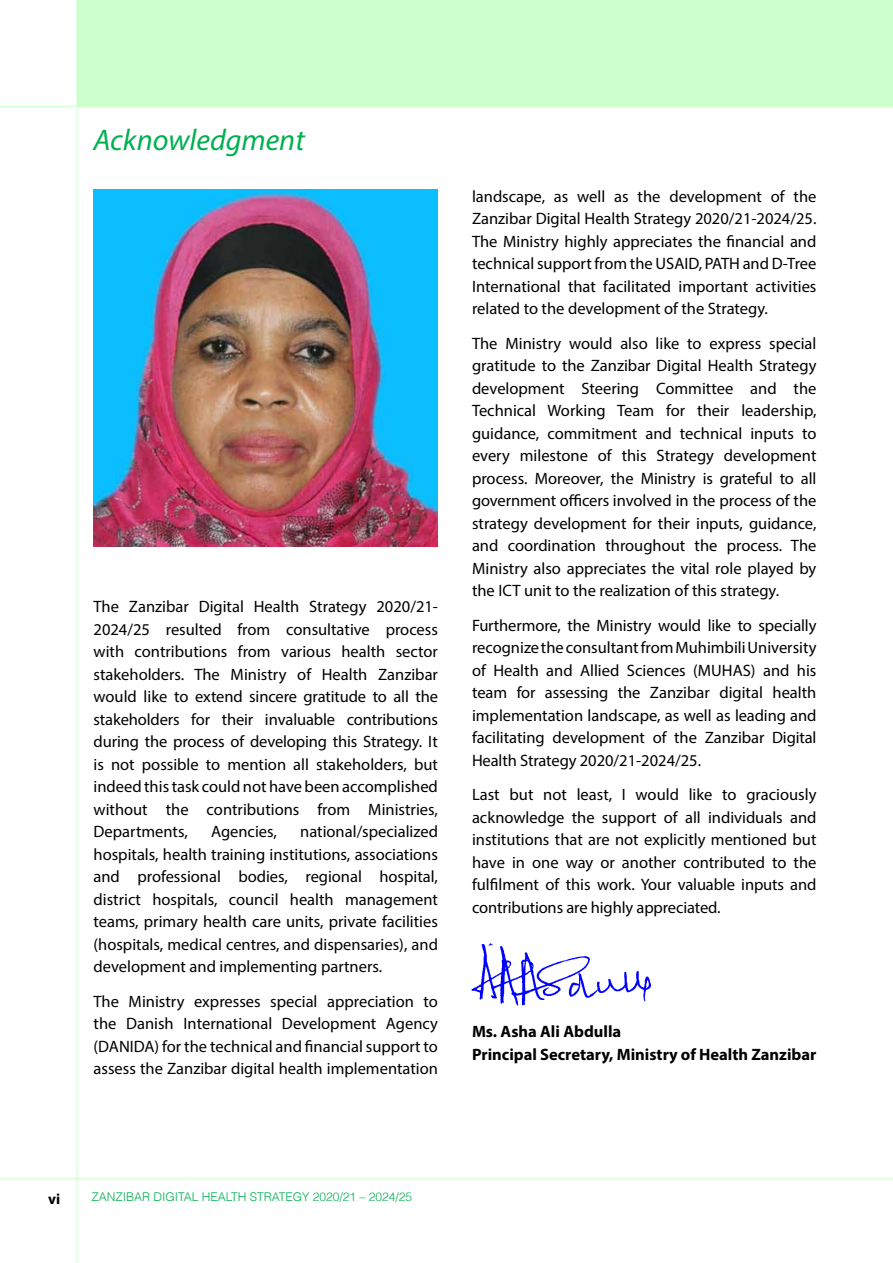
<style>
.page{position:relative;width:893px;height:1263px;background:#fff}
.page>*{position:absolute;margin:0;border:0;box-sizing:border-box;transform-origin:0 0}
.t1{font:italic 30px "Myriad Pro";color:#00b050}
.t2{font:16.5px/22.5px "Myriad Pro";color:#000;text-align:justify}
.t3{font:700 16.5px/22.5px "Myriad Pro";color:#000}
.t4{font:700 15px "Myriad Pro";color:#000}
.t5{font:300 12px "Helvetica";color:#00b050}
</style>
<div class="page">
<div style="left:77px;top:0;width:816px;height:106px;background:#cfc"></div>
<hr style="left:77px;top:0;width:1px;height:1263px;background:#cfc">
<hr style="left:0;top:106px;width:893px;height:1px;background:#cfc">
<hr style="left:0;top:1178px;width:893px;height:1px;background:#cfc">
<img style="left:94px;top:189px;width:344px;height:357px">
<img style="left:471px;top:943px;width:180px;height:63px">
<h1 class="t1" style="left:94px;top:121px;width:213px">Acknowledgment</h1>
<p class="t2" style="left:94px;top:595px;width:346px">The Zanzibar Digital Health Strategy 2020/21- 2024/25 resulted from consultative process with contributions from various health sector stakeholders. The Ministry of Health Zanzibar would like to extend sincere gratitude to all the stakeholders for their invaluable contributions during the process of developing this Strategy. It is not possible to mention all stakeholders, but indeed this task could not have been accomplished without the contributions from Ministries, Departments,</p>
<p class="t2" style="left:94px;top:820px;width:346px;text-indent:207px">national/specialized hospitals, health training institutions, associations and professional bodies, regional hospital, district hospitals, council health management teams, primary health care units, private facilities (hospitals, medical centres, and dispensaries), and development and implementing partners.</p>
<p class="t2" style="left:94px;top:990px;width:346px">The Ministry expresses special appreciation to the Danish International Development Agency (DANIDA) for the technical and financial support to assess the Zanzibar digital health implementation</p>
<p class="t2" style="left:211px;top:820px;width:67px">Agencies,</p>
<p class="t2" style="left:472px;top:185px;width:346px">landscape, as well as the development of the Zanzibar Digital Health Strategy 2020/21-2024/25.<br>The Ministry highly appreciates the financial and technical support from the USAID, PATH and D-Tree International that facilitated important activities related to the development of the Strategy.</p>
<p class="t2" style="left:472px;top:332px;width:346px">The Ministry would also like to express special gratitude to the Zanzibar Digital Health Strategy development Steering Committee and the Technical Working Team for their leadership, guidance, commitment and technical inputs to every milestone of this Strategy development process. Moreover, the Ministry is grateful to all government officers involved in the process of the strategy development for their inputs, guidance, and coordination throughout the process. The Ministry also appreciates the vital role played by the ICT unit to the realization of this strategy.</p>
<p class="t2" style="left:472px;top:614px;width:346px">Furthermore, the Ministry would like to specially recognize the consultant from Muhimbili University of Health and Allied Sciences (MUHAS) and his team for assessing the Zanzibar digital health implementation landscape, as well as leading and facilitating development of the Zanzibar Digital Health Strategy 2020/21-2024/25.</p>
<p class="t2" style="left:472px;top:783px;width:346px">Last but not least, I would like to graciously acknowledge the support of all individuals and institutions that are not explicitly mentioned but have in one way or another contributed to the fulfilment of this work. Your valuable inputs and contributions are highly appreciated.</p>
<p class="t3" style="left:472px;top:1020px;width:346px">Ms. Asha Ali Abdulla<br>Principal Secretary, Ministry of Health Zanzibar</p>
<p class="t4" style="left:48px;top:1189px;width:14px">vi</p>
<p class="t5" style="left:91px;top:1187px;width:322px">ZANZIBAR DIGITAL HEALTH STRATEGY 2020/21 – 2024/25</p>
</div>
